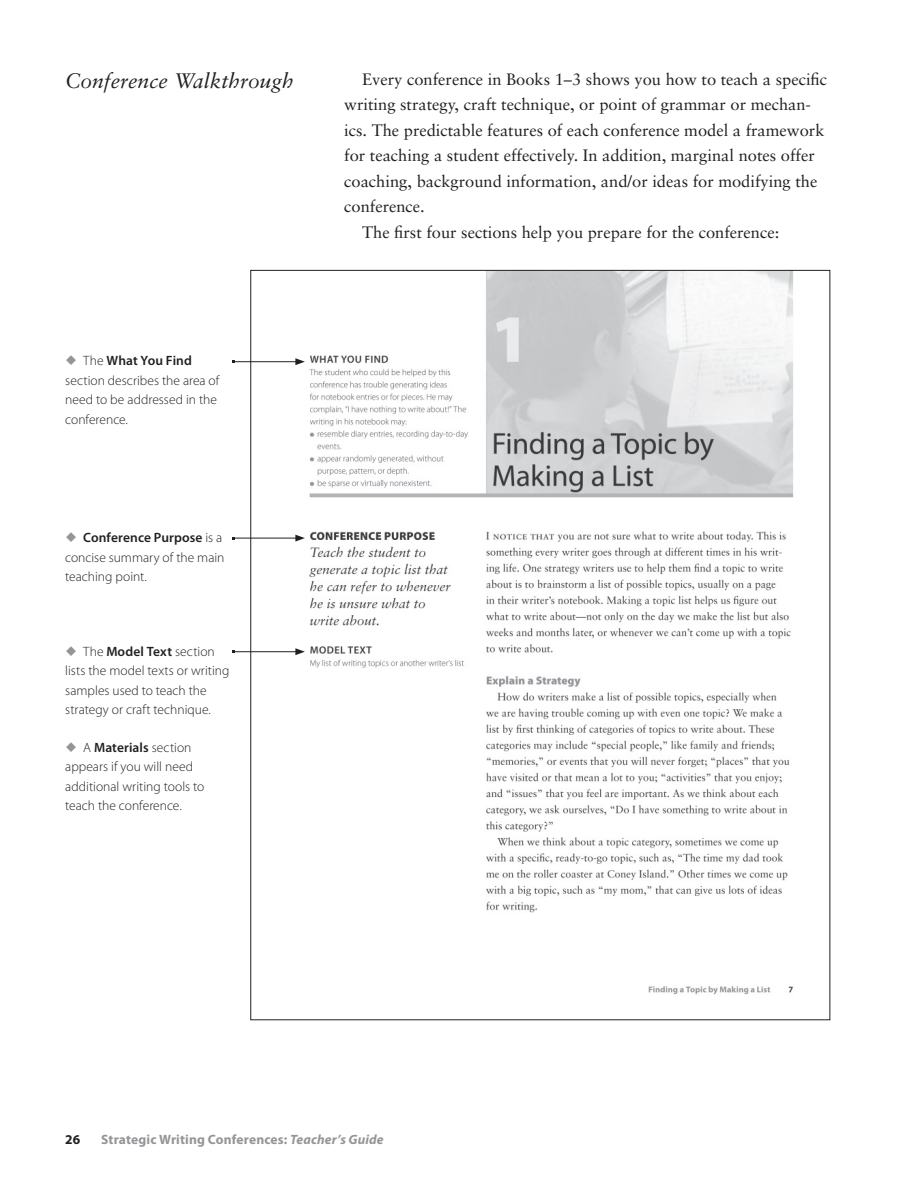
<style>
.page{position:relative;width:918px;height:1188px;background:#fff}
.page>*{position:absolute;margin:0;border:0;box-sizing:border-box;transform-origin:0 0}
.t1{font:italic 21px "Sabon";color:#231f20}
.t2{font:16.5px "Sabon";color:#231f20}
.t3{font:300 13.5px/19.5px "Myriad Pro";color:#231f20}
.t4{font:700 13.5px "Myriad Pro";letter-spacing:.01em;color:#939598}
.t5{font:700 13.5px "Myriad Pro";color:#231f20}
.s1{font-weight:600}
.s2{font-style:italic}
</style>
<div class="page">
<img style="left:252px;top:272px;width:542px;height:723px">
<hr style="left:233px;top:361px;width:65px;height:1px;background:#231f20">
<svg style="left:295px;top:358px;width:10px;height:7px"></svg>
<hr style="left:233px;top:538px;width:65px;height:1px;background:#231f20">
<svg style="left:295px;top:535px;width:10px;height:7px"></svg>
<hr style="left:233px;top:651px;width:65px;height:1px;background:#231f20">
<svg style="left:295px;top:648px;width:10px;height:7px"></svg>
<p class="t1" style="left:65px;top:72px;width:230px">Conference Walkthrough</p>
<p class="t3" style="left:65px;top:352px;width:156px;text-indent:18px">The <span class="s1">What You Find </span>section describes the area of need to be addressed in the conference.</p>
<p class="t3" style="left:65px;top:529px;width:161px;text-indent:18px"><span class="s1">Conference Purpose</span> is a concise summary of the main teaching point.</p>
<p class="t3" style="left:65px;top:642px;width:166px;text-indent:18px">The <span class="s1">Model Text</span> section lists the model texts or writing samples used to teach the strategy or craft technique.</p>
<p class="t3" style="left:65px;top:738px;width:141px;text-indent:18px">A <span class="s1">Materials</span> section appears if you will need additional writing tools to teach the conference.</p>
<p class="t2" style="left:362px;top:72px;width:466px">Every conference in Books 1–3 shows you how to teach a specific</p>
<p class="t2" style="left:344px;top:98px;width:468px">writing strategy, craft technique, or point of grammar or mechan-</p>
<p class="t2" style="left:344px;top:123px;width:482px">ics. The predictable features of each conference model a framework</p>
<p class="t2" style="left:344px;top:149px;width:472px">for teaching a student effectively. In addition, marginal notes offer</p>
<p class="t2" style="left:344px;top:174px;width:475px">coaching, background information, and/or ideas for modifying the</p>
<p class="t2" style="left:344px;top:200px;width:82px">conference.</p>
<p class="t2" style="left:362px;top:225px;width:419px">The first four sections help you prepare for the conference:</p>
<p class="t5" style="left:65px;top:1134px;width:16px">26</p>
<p class="t4" style="left:101px;top:1134px;width:284px">Strategic Writing Conferences: <span class="s2">Teacher’s Guide</span></p>
</div>
